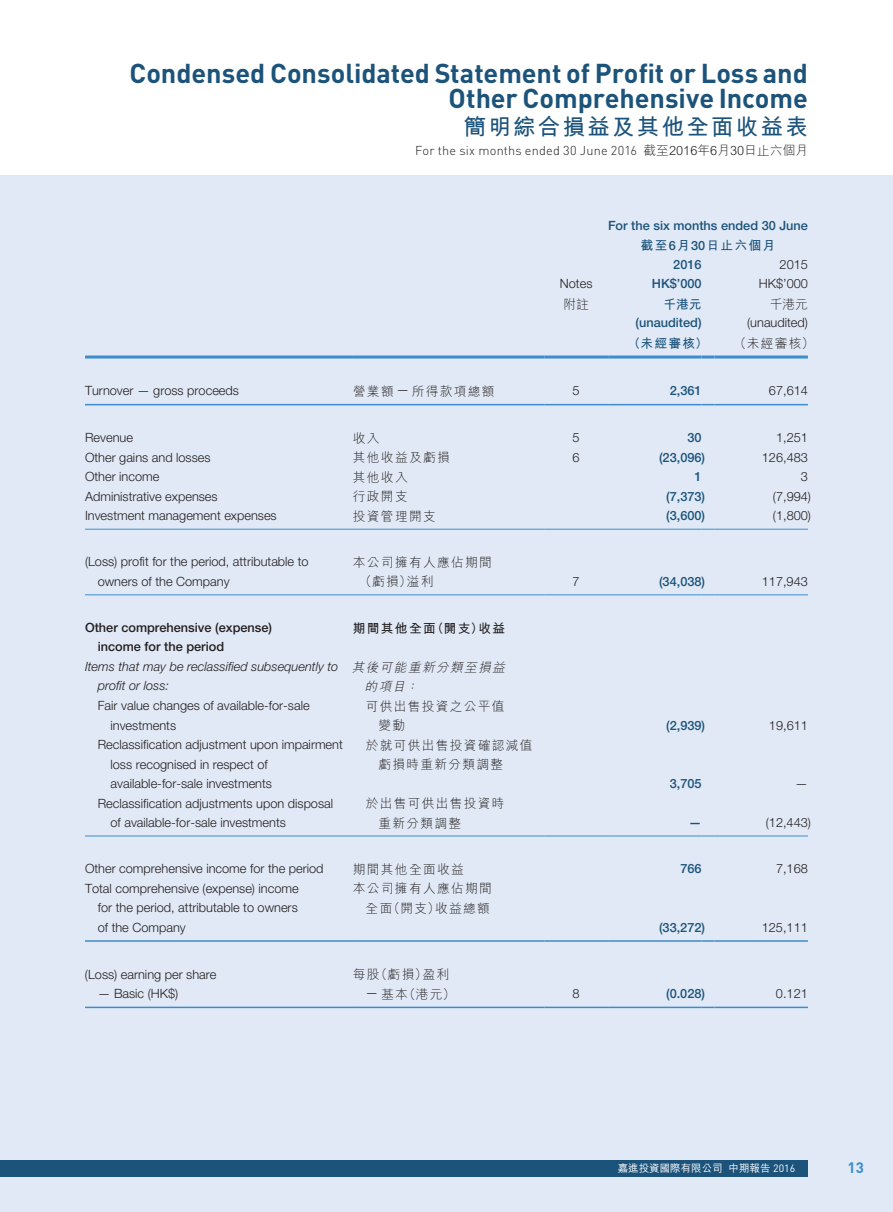
<style>
.page{position:relative;width:893px;height:1212px;background:#fff}
.page>*{position:absolute;margin:0;border:0;box-sizing:border-box;transform-origin:0 0}
.t1{font:700 27px/25.5px "DIN Pro";letter-spacing:-.005em;color:#1c537b;text-align:right}
.t2{font:700 22.5px "M Hei HK";letter-spacing:.1em;color:#1c537b}
.t3{font:700 15px "DIN Pro";color:#3e8dcb}
.t4{font:300 12.75px/19.5px "Helvetica Neue LT Std";color:#231f20}
.t5{font:300 12.75px/19.5px "M Hei HK";letter-spacing:.1em;color:#231f20}
.t6{font:500 12.75px "Helvetica Neue LT Std";color:#1c537b}
.t7{font:italic 300 12.75px/19.5px "Helvetica Neue LT Std";color:#231f20}
.t8{font:300 12.75px "DIN Pro";letter-spacing:.015em;color:#231f20}
.t9{font:500 12.75px/19.5px "Helvetica Neue LT Std";color:#231f20}
.t10{font:700 12.75px "M Hei HK";letter-spacing:.1em;color:#1c537b}
.t11{font:italic 300 12.75px/19.5px "M Hei HK";color:#231f20}
.t12{font:700 12.75px "M Hei HK";letter-spacing:.1em;color:#231f20}
.t13{font:500 10.5px "M Hei HK";color:#fff}
.s1{font-family:"M Hei HK"}
.s2{font-family:"Helvetica Neue LT Std";font-weight:500}
.s3{font-family:"Helvetica Neue LT Std"}
.s4{font-family:"DIN Pro";font-weight:400}
</style>
<div class="page">
<div style="left:0;top:175px;width:893px;height:1037px;background:#e0e9f5"></div>
<div style="left:0;top:1160px;width:808px;height:17px;background:#1c537b"></div>
<hr style="left:85px;top:355px;width:268px;height:3px;background:#3e8dcb">
<hr style="left:353px;top:355px;width:191px;height:3px;background:#3e8dcb">
<hr style="left:544px;top:355px;width:64px;height:3px;background:#3e8dcb">
<hr style="left:608px;top:355px;width:94px;height:3px;background:#3e8dcb">
<svg style="left:702px;top:355px;width:12px;height:3px"></svg>
<hr style="left:714px;top:355px;width:94px;height:3px;background:#3e8dcb">
<hr style="left:85px;top:404px;width:268px;height:1px;background:#3e8dcb">
<hr style="left:353px;top:404px;width:191px;height:1px;background:#3e8dcb">
<hr style="left:544px;top:404px;width:64px;height:1px;background:#3e8dcb">
<hr style="left:608px;top:404px;width:94px;height:1px;background:#3e8dcb">
<svg style="left:702px;top:404px;width:12px;height:1px"></svg>
<hr style="left:714px;top:404px;width:94px;height:1px;background:#3e8dcb">
<hr style="left:85px;top:594px;width:268px;height:1px;background:#3e8dcb">
<hr style="left:544px;top:594px;width:64px;height:1px;background:#3e8dcb">
<hr style="left:608px;top:594px;width:94px;height:1px;background:#3e8dcb">
<svg style="left:702px;top:594px;width:12px;height:1px"></svg>
<hr style="left:714px;top:594px;width:94px;height:1px;background:#3e8dcb">
<hr style="left:85px;top:835px;width:268px;height:1px;background:#3e8dcb">
<hr style="left:353px;top:835px;width:191px;height:1px;background:#3e8dcb">
<hr style="left:544px;top:835px;width:64px;height:1px;background:#3e8dcb">
<hr style="left:608px;top:835px;width:94px;height:1px;background:#3e8dcb">
<svg style="left:702px;top:835px;width:12px;height:1px"></svg>
<hr style="left:714px;top:835px;width:94px;height:1px;background:#3e8dcb">
<hr style="left:85px;top:940px;width:268px;height:2px;background:#3e8dcb">
<hr style="left:353px;top:940px;width:191px;height:2px;background:#3e8dcb">
<hr style="left:544px;top:940px;width:64px;height:2px;background:#3e8dcb">
<hr style="left:608px;top:940px;width:94px;height:2px;background:#3e8dcb">
<svg style="left:702px;top:940px;width:12px;height:2px"></svg>
<hr style="left:714px;top:940px;width:94px;height:2px;background:#3e8dcb">
<hr style="left:85px;top:1006px;width:268px;height:2px;background:#3e8dcb">
<hr style="left:353px;top:1006px;width:191px;height:2px;background:#3e8dcb">
<hr style="left:544px;top:1006px;width:64px;height:2px;background:#3e8dcb">
<hr style="left:608px;top:1006px;width:94px;height:2px;background:#3e8dcb">
<svg style="left:702px;top:1006px;width:12px;height:2px"></svg>
<hr style="left:714px;top:1006px;width:94px;height:2px;background:#3e8dcb">
<hr style="left:353px;top:594px;width:191px;height:1px;background:#3e8dcb">
<hr style="left:85px;top:529px;width:268px;height:1px;background:#3e8dcb">
<hr style="left:353px;top:529px;width:191px;height:1px;background:#3e8dcb">
<hr style="left:544px;top:529px;width:64px;height:1px;background:#3e8dcb">
<hr style="left:608px;top:529px;width:94px;height:1px;background:#3e8dcb">
<svg style="left:702px;top:529px;width:12px;height:1px"></svg>
<hr style="left:714px;top:529px;width:94px;height:1px;background:#3e8dcb">
<h1 class="t1" style="left:129px;top:59px;width:680px">Condensed Consolidated Statement of Profit or Loss and<br>Other Comprehensive Income</h1>
<h2 class="t2" style="left:464px;top:110px;width:346px">簡明綜合損益及其他全面收益表</h2>
<p class="t8" style="left:415px;top:142px;width:394px">For the six months ended 30 June 2016 <span class="s1">截至2016年6月30日止六個月</span></p>
<p class="t6" style="left:608px;top:218px;width:201px">For the six months ended 30 June</p>
<p class="t10" style="left:641px;top:236px;width:136px">截至<span class="s2">6</span>月<span class="s2">30</span>日止六個月</p>
<p class="t6" style="left:673px;top:257px;width:30px">2016</p>
<p class="t4" style="left:780px;top:254px;width:30px">2015</p>
<p class="t4" style="left:560px;top:274px;width:34px">Notes</p>
<p class="t6" style="left:652px;top:276px;width:51px">HK$’000</p>
<p class="t4" style="left:759px;top:274px;width:51px">HK$’000</p>
<p class="t5" style="left:563px;top:294px;width:27px">附註</p>
<p class="t10" style="left:663px;top:295px;width:40px">千港元</p>
<p class="t5" style="left:770px;top:294px;width:40px">千港元</p>
<p class="t6" style="left:635px;top:315px;width:68px">(unaudited)</p>
<p class="t4" style="left:747px;top:313px;width:62px">(unaudited)</p>
<p class="t10" style="left:628px;top:333px;width:82px">（未經審核）</p>
<p class="t5" style="left:734px;top:333px;width:82px">（未經審核）</p>
<p class="t4" style="left:85px;top:381px;width:155px">Turnover — gross proceeds</p>
<p class="t5" style="left:353px;top:381px;width:143px">營業額<span class="s3">—</span>所得款項總額</p>
<p class="t4" style="left:573px;top:381px;width:9px">5</p>
<p class="t6" style="left:670px;top:383px;width:33px">2,361</p>
<p class="t4" style="left:769px;top:381px;width:40px">67,614</p>
<p class="t4" style="left:85px;top:428px;width:49px">Revenue</p>
<p class="t5" style="left:353px;top:428px;width:28px">收入</p>
<p class="t4" style="left:573px;top:428px;width:9px">5</p>
<p class="t6" style="left:687px;top:430px;width:16px">30</p>
<p class="t4" style="left:776px;top:428px;width:33px">1,251</p>
<p class="t4" style="left:85px;top:447px;width:127px">Other gains and losses</p>
<p class="t5" style="left:353px;top:448px;width:98px">其他收益及虧損</p>
<p class="t4" style="left:573px;top:447px;width:9px">6</p>
<p class="t6" style="left:659px;top:450px;width:48px">(23,096)</p>
<p class="t4" style="left:762px;top:447px;width:48px">126,483</p>
<p class="t4" style="left:85px;top:467px;width:76px">Other income</p>
<p class="t5" style="left:353px;top:467px;width:56px">其他收入</p>
<p class="t6" style="left:694px;top:469px;width:9px">1</p>
<p class="t4" style="left:801px;top:467px;width:9px">3</p>
<p class="t4" style="left:85px;top:486px;width:134px">Administrative expenses</p>
<p class="t5" style="left:353px;top:487px;width:56px">行政開支</p>
<p class="t6" style="left:666px;top:489px;width:40px">(7,373)</p>
<p class="t4" style="left:773px;top:486px;width:40px">(7,994)</p>
<p class="t4" style="left:85px;top:506px;width:193px">Investment management expenses</p>
<p class="t5" style="left:353px;top:506px;width:84px">投資管理開支</p>
<p class="t6" style="left:666px;top:508px;width:40px">(3,600)</p>
<p class="t4" style="left:773px;top:506px;width:40px">(1,800)</p>
<p class="t4" style="left:98px;top:552px;width:212px;text-indent:-13px">(Loss) profit for the period, attributable to owners of the Company</p>
<p class="t5" style="left:359px;top:552px;width:134px;text-indent:-6px">本公司擁有人應佔期間（虧損）溢利</p>
<p class="t4" style="left:573px;top:571px;width:9px">7</p>
<p class="t6" style="left:659px;top:574px;width:48px">(34,038)</p>
<p class="t4" style="left:762px;top:571px;width:48px">117,943</p>
<p class="t9" style="left:98px;top:617px;width:176px;text-indent:-13px">Other comprehensive (expense) income for the period</p>
<p class="t12" style="left:353px;top:618px;width:154px">期間其他全面（開支）收益</p>
<p class="t7" style="left:98px;top:656px;width:242px;text-indent:-13px">Items that may be reclassified subsequently to profit or loss:</p>
<p class="t11" style="left:365px;top:657px;width:144px;text-indent:-13px">其後可能重新分類至損益的項目：</p>
<p class="t4" style="left:111px;top:695px;width:201px;text-indent:-13px">Fair value changes of available-for-sale investments</p>
<p class="t5" style="left:378px;top:696px;width:128px;text-indent:-13px">可供出售投資之公平值變動</p>
<p class="t4" style="left:111px;top:734px;width:234px;text-indent:-13px">Reclassification adjustment upon impairment loss recognised in respect of available-for-sale investments</p>
<p class="t5" style="left:378px;top:735px;width:156px;text-indent:-13px">於就可供出售投資確認減值虧損時重新分類調整</p>
<p class="t4" style="left:111px;top:793px;width:224px;text-indent:-13px">Reclassification adjustments upon disposal of available-for-sale investments</p>
<p class="t5" style="left:378px;top:793px;width:128px;text-indent:-13px">於出售可供出售投資時重新分類調整</p>
<p class="t6" style="left:666px;top:717px;width:40px">(2,939)</p>
<p class="t4" style="left:769px;top:715px;width:40px">19,611</p>
<p class="t6" style="left:670px;top:776px;width:33px">3,705</p>
<p class="t4" style="left:795px;top:773px;width:14px">—</p>
<p class="t6" style="left:689px;top:815px;width:14px">—</p>
<p class="t4" style="left:766px;top:812px;width:47px">(12,443)</p>
<p class="t4" style="left:85px;top:858px;width:240px">Other comprehensive income for the period</p>
<p class="t5" style="left:353px;top:859px;width:112px">期間其他全面收益</p>
<p class="t6" style="left:680px;top:861px;width:23px">766</p>
<p class="t4" style="left:776px;top:858px;width:33px">7,168</p>
<p class="t4" style="left:98px;top:878px;width:202px;text-align:justify;text-indent:-13px">Total comprehensive (expense) income for the period, attributable to owners of the Company</p>
<p class="t5" style="left:353px;top:878px;width:140px;text-align:right">本公司擁有人應佔期間全面（開支）收益總額</p>
<p class="t6" style="left:659px;top:919px;width:48px">(33,272)</p>
<p class="t4" style="left:762px;top:917px;width:48px">125,111</p>
<p class="t4" style="left:85px;top:964px;width:133px">(Loss) earning per share</p>
<p class="t5" style="left:353px;top:964px;width:98px">每股（虧損）盈利</p>
<p class="t4" style="left:98px;top:983px;width:82px">— Basic (HK$)</p>
<p class="t5" style="left:366px;top:984px;width:91px"><span class="s3">—</span> 基本（港元）</p>
<p class="t4" style="left:573px;top:983px;width:9px">8</p>
<p class="t6" style="left:666px;top:986px;width:40px">(0.028)</p>
<p class="t4" style="left:776px;top:983px;width:33px">0.121</p>
<p class="t13" style="left:618px;top:1161px;width:179px">嘉進投資國際有限公司 中期報告 <span class="s4">2016</span></p>
<p class="t3" style="left:848px;top:1157px;width:18px">13</p>
</div>
